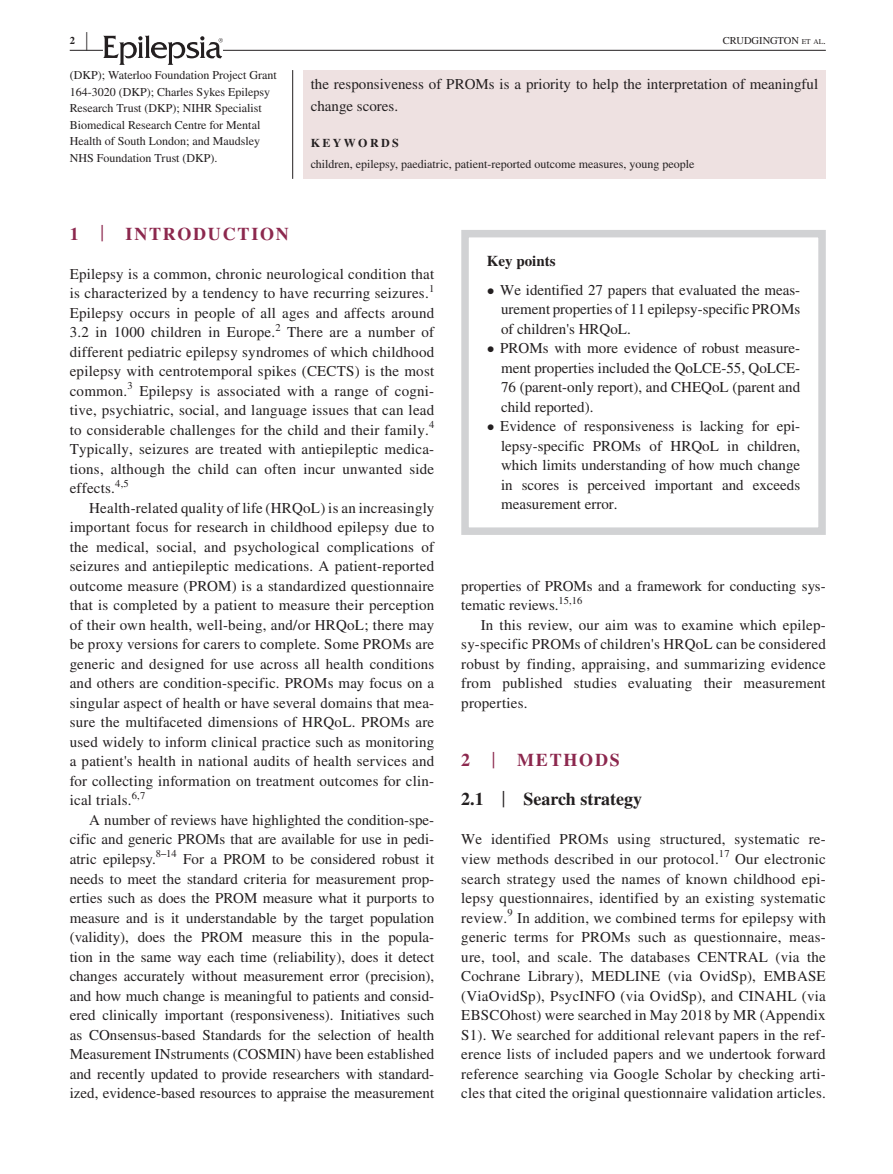
<style>
.page{position:relative;width:893px;height:1174px;background:#fff}
.page>*{position:absolute;margin:0;border:0;box-sizing:border-box;transform-origin:0 0}
.t1{font:700 25.95px "STIX";color:#231f20;scale:.36 1}
.t2{font:700 18px/39px "STIX";color:#231f20}
.t3{font:700 18px "STIX";letter-spacing:.1em;color:#8c284e}
.t4{font:15px/19.5px "STIX";letter-spacing:.015em;color:#231f20;text-align:justify}
.t5{font:700 15px "STIX";color:#231f20}
.t6{font:12px/16.5px "STIX";color:#231f20}
.t7{font:700 12px "STIX";letter-spacing:.2em;color:#231f20}
.t8{font:10.5px "STIX";color:#231f20}
.t9{font:10.5px "STIX";color:#231f20}
.t10{font:700 10.5px "STIX";color:#231f20}
.s1{font-size:7.35px}
.s2{font-weight:400;font-size:23.7px}
.s3{color:#8c284e}
.s4{font-weight:400;font-size:23.7px;color:#8c284e}
</style>
<div class="page">
<hr style="left:70px;top:50px;width:756px;height:1px;background:#231f20">
<svg style="left:103px;top:35px;width:120px;height:30px"></svg>
<div style="left:303px;top:70px;width:523px;height:109px;background:#eee1e1"></div>
<hr style="left:292px;top:70px;width:1px;height:109px;background:#231f20">
<div style="left:461px;top:230px;width:365px;height:305px;border:8px solid #d1d2d4"></div>
<p class="t10" style="left:70px;top:34px;width:7px">2</p>
<h1 class="t1" style="left:86px;top:26px;width:7px">|</h1>
<p class="t9" style="left:723px;top:33px;width:104px">CRUDGINGTON <span class="s1">et al</span>.</p>
<p class="t6" style="left:70px;top:68px;width:209px">(DKP); Waterloo Foundation Project Grant 164-3020 (DKP); Charles Sykes Epilepsy Research Trust (DKP); NIHR Specialist Biomedical Research Centre for Mental Health of South London; and Maudsley NHS Foundation Trust (DKP).</p>
<p class="t4" style="left:311px;top:74px;width:509px;line-height:22.5px">the responsiveness of PROMs is a priority to help the interpretation of meaningful change scores.</p>
<p class="t7" style="left:311px;top:136px;width:90px">KEYWORDS</p>
<p class="t6" style="left:311px;top:157px;width:385px">children, epilepsy, paediatric, patient-reported outcome measures, young people</p>
<p class="t3" style="left:70px;top:223px;width:221px">1 <span class="s2">|</span> INTRODUCTION</p>
<p class="t4" style="left:70px;top:265px;width:366px">Epilepsy is a common, chronic neurological condition that is characterized by a tendency to have recurring seizures.</p>
<p class="t8" style="left:429px;top:281px;width:7px">1</p>
<p class="t4" style="left:70px;top:304px;width:366px">Epilepsy occurs in people of all ages and affects around<br>3.2 in 1000 children in Europe.</p>
<p class="t8" style="left:275px;top:320px;width:7px">2</p>
<p class="t4" style="left:70px;top:323px;width:366px;text-indent:217px">There are a number of different pediatric epilepsy syndromes of which childhood epilepsy with centrotemporal spikes (CECTS) is the most common.</p>
<p class="t8" style="left:128px;top:378px;width:7px">3</p>
<p class="t4" style="left:70px;top:382px;width:366px;text-indent:70px">Epilepsy is associated with a range of cogni&shy;tive, psychiatric, social, and language issues that can lead to considerable challenges for the child and their family.</p>
<p class="t8" style="left:429px;top:417px;width:7px">4</p>
<p class="t4" style="left:70px;top:440px;width:366px">Typically, seizures are treated with antiepileptic medica&shy;tions, although the child can often incur unwanted side effects.</p>
<p class="t8" style="left:115px;top:476px;width:15px">4,5</p>
<p class="t4" style="left:70px;top:499px;width:366px;text-indent:20px">Health-related quality of life (HRQoL) is an increasingly important focus for research in childhood epilepsy due to the medical, social, and psychological complications of seizures and antiepileptic medications. A patient-reported outcome measure (PROM) is a standardized questionnaire that is completed by a patient to measure their perception of their own health, well-being, and/or HRQoL; there may be proxy versions for carers to complete. Some PROMs are generic and designed for use across all health conditions and others are condition-specific. PROMs may focus on a singular aspect of health or have several domains that mea&shy;sure the multifaceted dimensions of HRQoL. PROMs are used widely to inform clinical practice such as monitoring a patient's health in national audits of health services and for collecting information on treatment outcomes for clin&shy;ical trials.</p>
<p class="t8" style="left:132px;top:788px;width:15px">6,7</p>
<p class="t4" style="left:70px;top:811px;width:366px;text-indent:20px">A number of reviews have highlighted the condition-spe&shy;cific and generic PROMs that are available for use in pedi&shy;atric epilepsy.</p>
<p class="t8" style="left:156px;top:846px;width:22px">8‒14</p>
<p class="t4" style="left:70px;top:850px;width:366px;text-indent:113px">For a PROM to be considered robust it needs to meet the standard criteria for measurement prop&shy;erties such as does the PROM measure what it purports to measure and is it understandable by the target population (validity), does the PROM measure this in the popula&shy;tion in the same way each time (reliability), does it detect changes accurately without measurement error (precision), and how much change is meaningful to patients and consid&shy;ered clinically important (responsiveness). Initiatives such as COnsensus-based Standards for the selection of health Measurement INstruments (COSMIN) have been established and recently updated to provide researchers with standard&shy;ized, evidence-based resources to appraise the measurement</p>
<p class="t5" style="left:487px;top:252px;width:70px">Key points</p>
<p class="t4" style="left:501px;top:281px;width:301px;text-indent:-14px">• We identified 27 papers that evaluated the meas&shy;urement properties of 11 epilepsy-specific PROMs of children's HRQoL.</p>
<p class="t4" style="left:501px;top:339px;width:301px;text-indent:-14px">• PROMs with more evidence of robust measure&shy;ment properties included the QoLCE-55, QoLCE-76 (parent-only report), and CHEQoL (parent and child reported).</p>
<p class="t4" style="left:501px;top:417px;width:301px;text-indent:-14px">• Evidence of responsiveness is lacking for epi&shy;lepsy-specific PROMs of HRQoL in children, which limits understanding of how much change in scores is perceived important and exceeds measurement error.</p>
<p class="t4" style="left:461px;top:577px;width:366px">properties of PROMs and a framework for conducting sys&shy;tematic reviews.</p>
<p class="t8" style="left:559px;top:593px;width:25px">15,16</p>
<p class="t4" style="left:461px;top:616px;width:366px;text-indent:20px">In this review, our aim was to examine which epilep&shy;sy-specific PROMs of children's HRQoL can be considered robust by finding, appraising, and summarizing evidence from published studies evaluating their measurement properties.</p>
<p class="t2" style="left:461px;top:740px;width:182px"><span class="s3">2</span> <span class="s4">|</span> <span class="s3">METHODS<br></span>2.1 <span class="s2">|</span> Search strategy</p>
<p class="t4" style="left:461px;top:830px;width:366px">We identified PROMs using structured, systematic re&shy;view methods described in our protocol.</p>
<p class="t8" style="left:719px;top:846px;width:12px">17</p>
<p class="t4" style="left:461px;top:850px;width:366px;text-indent:274px">Our electronic search strategy used the names of known childhood epi&shy;lepsy questionnaires, identified by an existing systematic review.</p>
<p class="t8" style="left:507px;top:905px;width:7px">9</p>
<p class="t4" style="left:461px;top:908px;width:366px;text-indent:56px">In addition, we combined terms for epilepsy with generic terms for PROMs such as questionnaire, meas&shy;ure, tool, and scale. The databases CENTRAL (via the Cochrane Library), MEDLINE (via OvidSp), EMBASE (ViaOvidSp), PsycINFO (via OvidSp), and CINAHL (via EBSCOhost) were searched in May 2018 by MR (Appendix S1). We searched for additional relevant papers in the ref&shy;erence lists of included papers and we undertook forward reference searching via Google Scholar by checking arti&shy;cles that cited the original questionnaire validation articles.</p>
</div>
